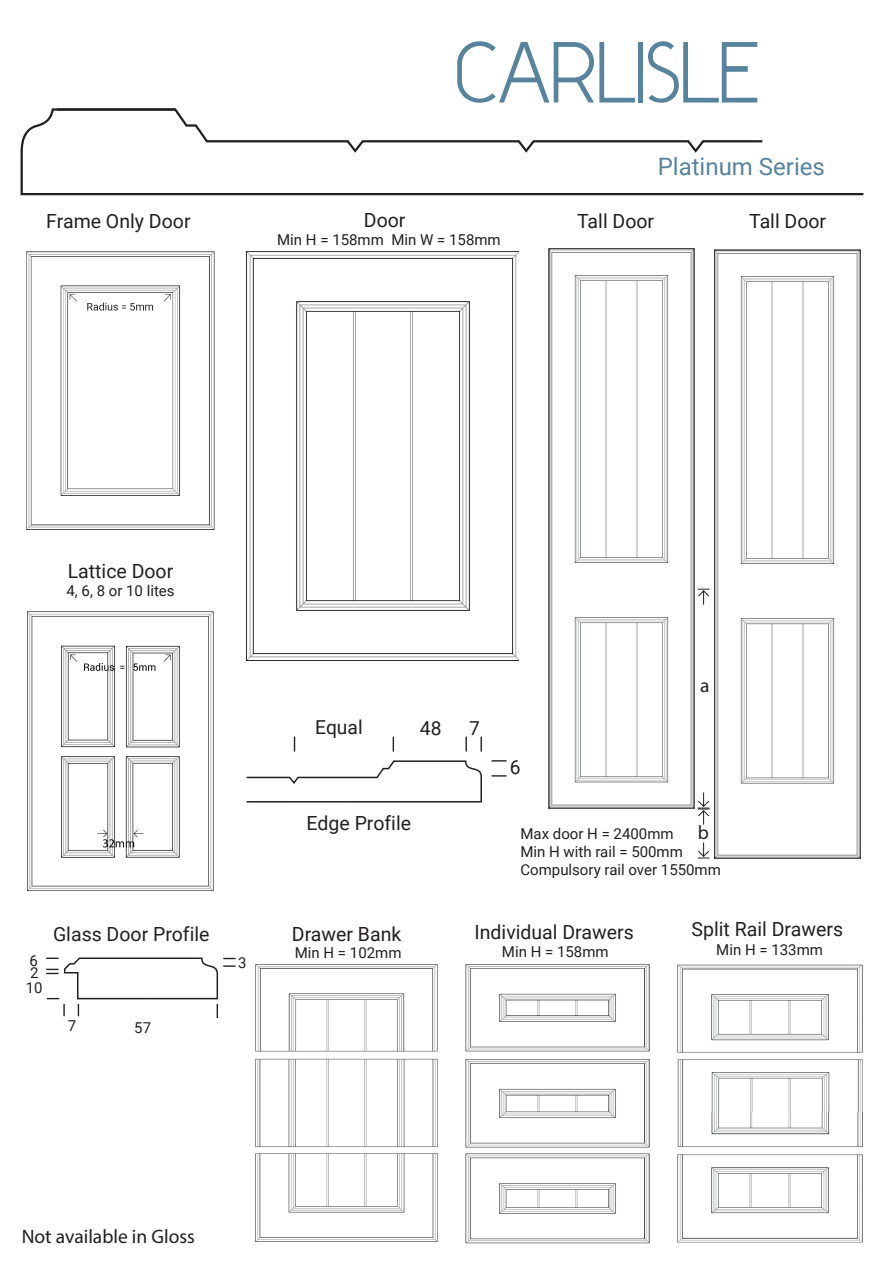
<style>
.page{position:relative;width:893px;height:1263px;background:#fff}
.page>*{position:absolute;margin:0;border:0;box-sizing:border-box;transform-origin:0 0}
.t1{font:72px "Y2 K Neophyte";color:#57839c}
.t2{font:24px "Roboto";color:#57839c}
.t3{font:19.5px "Roboto";color:#231f20}
.t4{font:19.5px "Myriad Pro";color:#231f20}
.t5{font:19.2px "Roboto";color:#231f20}
.t6{font:15px/18px "Roboto";color:#231f20}
</style>
<div class="page">
<img style="left:716px;top:252px;width:142px;height:604px">
<img style="left:27px;top:251px;width:187px;height:279px">
<img style="left:246px;top:251px;width:273px;height:409px">
<img style="left:548px;top:248px;width:146px;height:560px">
<svg style="left:697px;top:589px;width:12px;height:16px"></svg>
<svg style="left:697px;top:842px;width:12px;height:17px"></svg>
<svg style="left:697px;top:792px;width:12px;height:33px"></svg>
<img style="left:256px;top:965px;width:182px;height:277px">
<img style="left:465px;top:965px;width:184px;height:278px">
<img style="left:677px;top:965px;width:185px;height:278px">
<svg style="left:20px;top:108px;width:844px;height:88px"></svg>
<hr style="left:57px;top:108px;width:118px;height:3px;background:#231f20">
<img style="left:27px;top:611px;width:187px;height:280px">
<div style="left:714px;top:250px;width:146px;height:608px;border:1px solid #231f20"></div>
<svg style="left:46px;top:957px;width:189px;height:61px"></svg>
<svg style="left:246px;top:760px;width:236px;height:43px"></svg>
<svg style="left:491px;top:760px;width:15px;height:2px"></svg>
<svg style="left:491px;top:775px;width:15px;height:2px"></svg>
<svg style="left:480px;top:737px;width:2px;height:15px"></svg>
<svg style="left:392px;top:737px;width:2px;height:15px"></svg>
<svg style="left:294px;top:737px;width:1px;height:15px"></svg>
<svg style="left:465px;top:737px;width:2px;height:15px"></svg>
<h3 class="t3" style="left:46px;top:213px;width:146px">Frame Only Door</h3>
<h1 class="t1" style="left:455px;top:36px;width:304px">CARLISLE</h1>
<h3 class="t3" style="left:364px;top:212px;width:43px">Door</h3>
<p class="t6" style="left:277px;top:232px;width:225px">Min H = 158mm Min W = 158mm</p>
<h2 class="t2" style="left:657px;top:156px;width:169px">Platinum Series</h2>
<h3 class="t3" style="left:577px;top:213px;width:79px">Tall Door</h3>
<h3 class="t3" style="left:749px;top:213px;width:79px">Tall Door</h3>
<h3 class="t3" style="left:68px;top:563px;width:107px">Lattice Door</h3>
<p class="t6" style="left:66px;top:583px;width:110px">4, 6, 8 or 10 lites</p>
<p class="t6" style="left:29px;top:956px;width:11px;line-height:11.6px">6<br>2</p>
<p class="t6" style="left:26px;top:980px;width:18px">10</p>
<h3 class="t3" style="left:53px;top:926px;width:158px">Glass Door Profile</h3>
<p class="t6" style="left:68px;top:1018px;width:10px">7</p>
<p class="t6" style="left:134px;top:1020px;width:18px">57</p>
<p class="t6" style="left:238px;top:955px;width:10px">3</p>
<p class="t5" style="left:315px;top:720px;width:49px">Equal</p>
<p class="t5" style="left:420px;top:720px;width:23px">48</p>
<p class="t5" style="left:469px;top:720px;width:12px">7</p>
<h3 class="t3" style="left:306px;top:815px;width:106px">Edge Profile</h3>
<p class="t5" style="left:510px;top:760px;width:12px">6</p>
<h3 class="t4" style="left:700px;top:673px;width:11px">a</h3>
<h3 class="t4" style="left:697px;top:821px;width:13px">b</h3>
<p class="t6" style="left:520px;top:826px;width:202px">Max door H = 2400mm<br>Min H with rail = 500mm<br>Compulsory rail over 1550mm</p>
<h3 class="t3" style="left:292px;top:926px;width:111px">Drawer Bank</h3>
<h3 class="t3" style="left:474px;top:924px;width:161px">Individual Drawers</h3>
<h3 class="t3" style="left:691px;top:921px;width:153px">Split Rail Drawers</h3>
<p class="t6" style="left:295px;top:945px;width:108px">Min H = 102mm</p>
<p class="t6" style="left:502px;top:944px;width:108px">Min H = 158mm</p>
<p class="t6" style="left:716px;top:942px;width:108px">Min H = 133mm</p>
<h3 class="t4" style="left:22px;top:1225px;width:175px">Not available in Gloss</h3>
</div>
